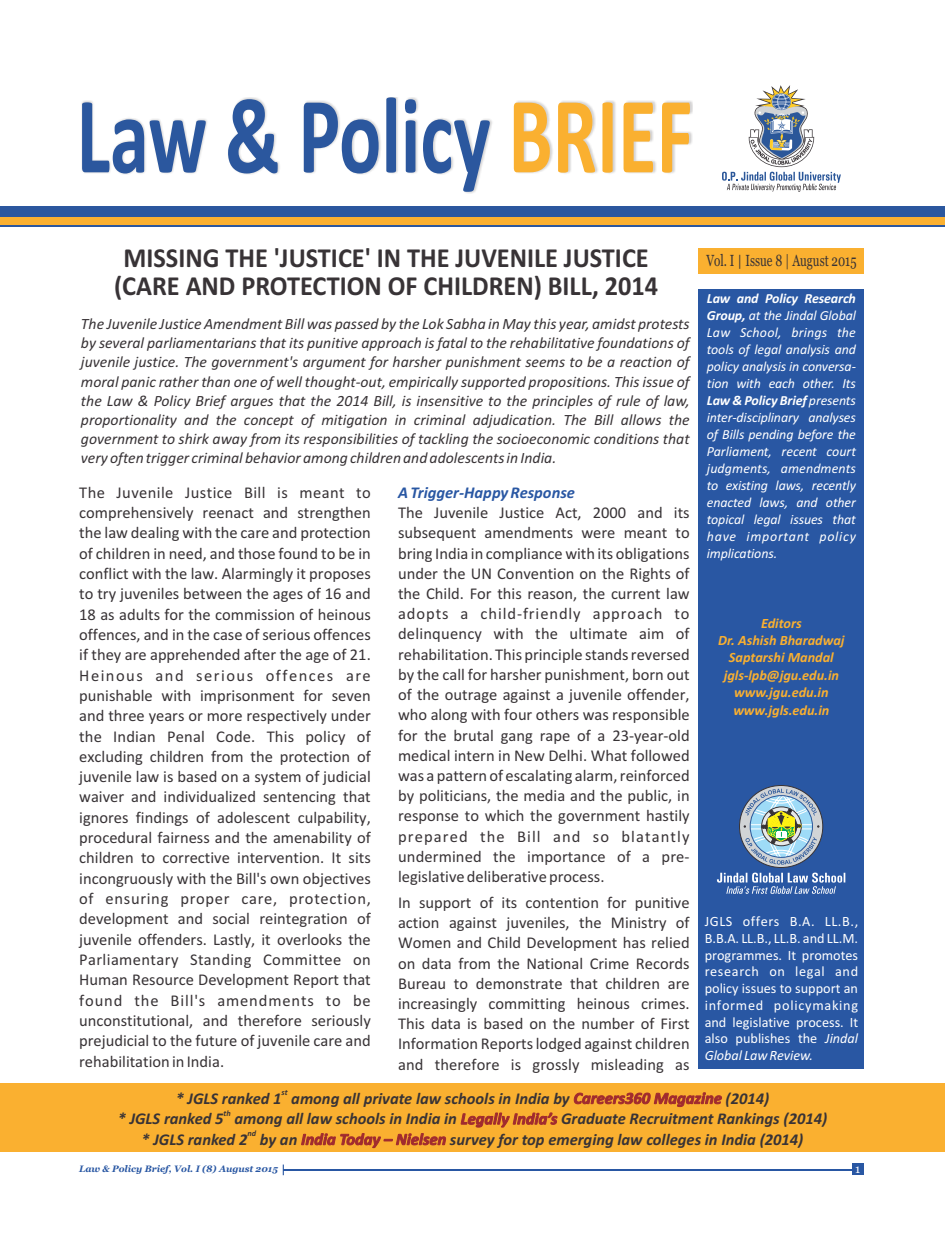
<style>
.page{position:relative;width:945px;height:1242px;background:#fff}
.page>*{position:absolute;margin:0;border:0;box-sizing:border-box;transform-origin:0 0}
.t1{font:700 110.1px "Calibri";color:#2b579e;scale:.72 1}
.t2{font:700 27.6px/27.3px "Calibri";color:#383336;text-align:center;scale:.95 1}
.t3{font:16.5px/20.2px "Calibri";color:#383336;text-align:justify}
.t4{font:italic 700 16.5px "Calibri";color:#383336}
.t5{font:italic 700 16.5px "Calibri";color:#2957a3}
.t6{font:16.05px "Georgia";color:#383336;scale:.73 1}
.t7{font:italic 15.75px/19.2px "Calibri";color:#383336;text-align:justify}
.t8{font:14.25px/16.6px "Calibri";color:#fff;text-align:justify}
.t9{font:italic 700 14.25px/17.4px "Calibri";color:#fab030;text-align:center}
.t10{font:italic 13.95px/17.1px "Calibri";letter-spacing:-.01em;color:#fff;text-align:justify}
.t11{font:12px "Georgia";color:#fff}
.t12{font:italic 700 9.3px "Georgia";color:#2957a3}
.t13{font:italic 700 8.25px "Calibri";color:#383336}
.s1{color:#fab030}
.s2{color:#a12b2e}
.s3{font-family:"Calibri"}
.s4{font-weight:700}
.s5{font-style:italic}
</style>
<div class="page">
<div style="left:699px;top:289px;width:165px;height:779px;background:#2957a3"></div>
<svg style="left:717px;top:873px;width:128px;height:21px"></svg>
<svg style="left:739px;top:785px;width:84px;height:83px"></svg>
<svg style="left:744px;top:789px;width:75px;height:76px;background:#99b3b7"></svg>
<div style="left:77px;top:98px;width:615px;height:96px;background:#383336;opacity:.22"></div>
<div style="left:698px;top:249px;width:166px;height:25px;background:#fab030"></div>
<hr style="left:283px;top:1169px;width:570px;height:1px;background:#2957a3">
<div style="left:852px;top:1163px;width:12px;height:12px;background:#2957a3"></div>
<svg style="left:722px;top:85px;width:119px;height:107px"></svg>
<div style="left:0;top:207px;width:945px;height:20px;background:#2b579e"></div>
<div style="left:0;top:217px;width:945px;height:7px;background:#fab030"></div>
<div style="left:0;top:1083px;width:945px;height:69px;background:#fab030"></div>
<h1 class="t1" style="left:77px;top:90px;width:857px">Law &amp; Policy <span class="s1">BRIEF</span></h1>
<h2 class="t2" style="left:114px;top:247px;width:574px">MISSING THE 'JUSTICE' IN THE JUVENILE JUSTICE (CARE AND PROTECTION OF CHILDREN) BILL, 2014</h2>
<p class="t7" style="left:81px;top:315px;width:610px">The Juvenile Justice Amendment Bill was passed by the Lok Sabha in May this year, amidst protests by several parliamentarians that its punitive approach is fatal to the rehabilitative foundations of juvenile justice. The government's argument for harsher punishment seems to be a reaction of moral panic rather than one of well thought-out, empirically supported propositions. This issue of the Law &amp; Policy Brief argues that the 2014 Bill, is insensitive to the principles of rule of law, proportionality and the concept of mitigation in criminal adjudication. The Bill allows the government to shirk away from its responsibilities of tackling the socioeconomic conditions that very often trigger criminal behavior among children and adolescents in India.</p>
<p class="t3" style="left:79px;top:483px;width:293px">The Juvenile Justice Bill is meant to comprehensively reenact and strengthen the law dealing with the care and protection of children in need, and those found to be in conflict with the law. Alarmingly it proposes to try juveniles between the ages of 16 and 18 as adults for the commission of heinous offences, and in the case of serious offences if they are apprehended after the age of 21.<br>Heinous and serious offences are punishable with imprisonment for seven and three years or more respectively under the Indian Penal Code. This policy of excluding children from the protection of juvenile law is based on a system of judicial waiver and individualized sentencing that ignores findings of adolescent culpability, procedural fairness and the amenability of children to corrective intervention. It sits incongruously with the Bill's own objectives of ensuring proper care, protection, development and social reintegration of juvenile offenders. Lastly, it overlooks the Parliamentary Standing Committee on Human Resource Development Report that found the Bill's amendments to be unconstitutional, and therefore seriously prejudicial to the future of juvenile care and rehabilitation in India.</p>
<p class="t13" style="left:282px;top:1089px;width:8px">st</p>
<p class="t4" style="left:176px;top:1091px;width:595px">* JGLS ranked 1 among all private law schools in India by <span class="s2">Careers360 Magazine</span> (2014)</p>
<p class="t13" style="left:224px;top:1110px;width:9px">th</p>
<p class="t4" style="left:118px;top:1112px;width:711px">* JGLS ranked 5 among all law schools in India in <span class="s2">Legally India’s</span> Graduate Recruitment Rankings (2014)</p>
<p class="t13" style="left:247px;top:1130px;width:10px">nd</p>
<p class="t4" style="left:142px;top:1132px;width:663px">* JGLS ranked 2 by an <span class="s2">India Today – Nielsen</span> survey for top emerging law colleges in India (2014)</p>
<p class="t6" style="left:706px;top:254px;width:207px">Vol. I <span class="s3">|</span> Issue 8 | August 2015</p>
<p class="t10" style="left:707px;top:291px;width:151px"><span class="s4">Law and Policy Research Group,</span> at the Jindal Global Law School, brings the tools of legal analysis and policy analysis in conversa&shy;tion with each other. Its <span class="s4">Law &amp; Policy Brief</span> presents inter-disciplinary analyses of Bills pending before the Parliament, recent court judgments, amendments to existing laws, recently enacted laws, and other topical legal issues that have important policy implications.</p>
<p class="t5" style="left:398px;top:485px;width:178px">A Trigger-Happy Response</p>
<p class="t3" style="left:398px;top:504px;width:293px">The Juvenile Justice Act, 2000 and its subsequent amendments were meant to bring India in compliance with its obligations under the UN Convention on the Rights of the Child. For this reason, the current law adopts a child-friendly approach to delinquency with the ultimate aim of rehabilitation. This principle stands reversed by the call for harsher punishment, born out of the outrage against a juvenile offender, who along with four others was responsible for the brutal gang rape of a 23-year-old medical intern in New Delhi. What followed was a pattern of escalating alarm, reinforced by politicians, the media and the public, in response to which the government hastily prepared the Bill and so blatantly undermined the importance of a pre&shy;legislative deliberative process.</p>
<p class="t3" style="left:398px;top:894px;width:293px">In support of its contention for punitive action against juveniles, the Ministry of Women and Child Development has relied on data from the National Crime Records Bureau to demonstrate that children are increasingly committing heinous crimes.<br>This data is based on the number of First Information Reports lodged against children and therefore is grossly misleading as</p>
<p class="t9" style="left:718px;top:615px;width:128px">Editors<br>Dr. Ashish Bharadwaj<br>Saptarshi Mandal jgls-lpb@jgu.edu.in www.jgu.edu.in www.jgls.edu.in</p>
<p class="t8" style="left:705px;top:915px;width:155px">JGLS offers B.A. LL.B., B.B.A. LL.B., LL.B. and LL.M. programmes. It promotes research on legal and policy issues to support an informed policymaking and legislative process. It also publishes the <span class="s5">Jindal Global Law Review.</span></p>
<p class="t12" style="left:79px;top:1165px;width:200px">Law &amp; Policy Brief, Vol. I (8) August 2015</p>
<p class="t11" style="left:855px;top:1164px;width:7px">1</p>
</div>
